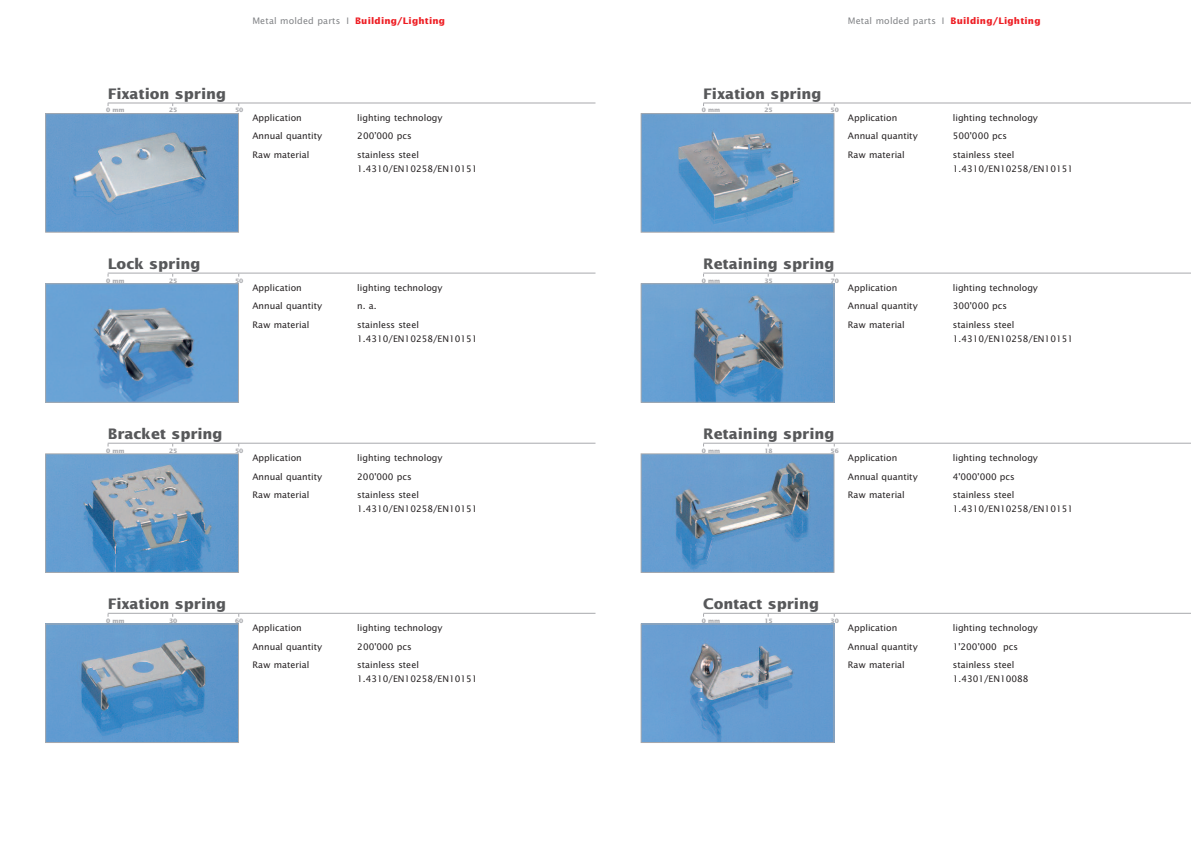
<style>
.page{position:relative;width:1191px;height:842px;background:#fff}
.page>*{position:absolute;margin:0;border:0;box-sizing:border-box;transform-origin:0 0}
.t1{font:700 14.5px "Lucida Sans Std";letter-spacing:-.005em;color:#57585a}
.t2{font:9px/14px "Lucida Sans Std";color:#231f20}
.t3{font:9px "Lucida Sans Std";letter-spacing:.02em;color:#808285}
.t4{font:700 6px "Lucida Sans Std";color:#a8a9ad}
.s1{font-weight:700;color:#ee1d23}
</style>
<div class="page">
<img style="left:47px;top:115px;width:190px;height:115px">
<div style="left:45px;top:113px;width:194px;height:119px;border:1px solid #a8a9ad"></div>
<img style="left:47px;top:285px;width:190px;height:116px">
<div style="left:45px;top:283px;width:194px;height:120px;border:1px solid #a8a9ad"></div>
<img style="left:47px;top:456px;width:190px;height:115px">
<div style="left:45px;top:454px;width:194px;height:119px;border:1px solid #a8a9ad"></div>
<img style="left:47px;top:626px;width:190px;height:115px">
<div style="left:45px;top:624px;width:194px;height:119px;border:1px solid #a8a9ad"></div>
<img style="left:643px;top:115px;width:189px;height:115px">
<div style="left:641px;top:113px;width:193px;height:119px;border:1px solid #a8a9ad"></div>
<img style="left:643px;top:285px;width:189px;height:116px">
<div style="left:641px;top:283px;width:193px;height:120px;border:1px solid #a8a9ad"></div>
<img style="left:643px;top:456px;width:189px;height:115px">
<div style="left:641px;top:454px;width:193px;height:119px;border:1px solid #a8a9ad"></div>
<img style="left:643px;top:626px;width:189px;height:115px">
<div style="left:641px;top:624px;width:193px;height:119px;border:1px solid #a8a9ad"></div>
<hr style="left:108px;top:103px;width:487px;height:1px;background:#a8a9ad">
<hr style="left:108px;top:273px;width:487px;height:1px;background:#a8a9ad">
<hr style="left:108px;top:443px;width:487px;height:1px;background:#a8a9ad">
<hr style="left:108px;top:613px;width:487px;height:1px;background:#a8a9ad">
<hr style="left:703px;top:103px;width:488px;height:1px;background:#a8a9ad">
<hr style="left:703px;top:273px;width:488px;height:1px;background:#a8a9ad">
<hr style="left:703px;top:443px;width:488px;height:1px;background:#a8a9ad">
<hr style="left:703px;top:613px;width:488px;height:1px;background:#a8a9ad">
<p class="t3" style="left:252px;top:17px;width:194px">Metal molded parts I <span class="s1">Building/Lighting</span></p>
<p class="t3" style="left:848px;top:17px;width:194px">Metal molded parts I <span class="s1">Building/Lighting</span></p>
<h1 class="t1" style="left:108px;top:88px;width:120px">Fixation spring</h1>
<p class="t4" style="left:106px;top:107px;width:20px">0 mm</p>
<p class="t4" style="left:169px;top:107px;width:10px">25</p>
<p class="t4" style="left:235px;top:107px;width:10px">50</p>
<p class="t2" style="left:252px;top:111px;width:51px">Application</p>
<p class="t2" style="left:357px;top:111px;width:87px">lighting technology</p>
<p class="t2" style="left:252px;top:130px;width:71px">Annual quantity</p>
<p class="t2" style="left:357px;top:130px;width:56px">200’000 pcs</p>
<p class="t2" style="left:252px;top:148px;width:58px">Raw material</p>
<p class="t2" style="left:357px;top:148px;width:122px">stainless steel<br>1.4310/EN10258/EN10151</p>
<h1 class="t1" style="left:703px;top:88px;width:120px">Fixation spring</h1>
<p class="t4" style="left:701px;top:107px;width:20px">0 mm</p>
<p class="t4" style="left:764px;top:107px;width:10px">25</p>
<p class="t4" style="left:830px;top:107px;width:10px">50</p>
<p class="t2" style="left:848px;top:111px;width:51px">Application</p>
<p class="t2" style="left:952px;top:111px;width:87px">lighting technology</p>
<p class="t2" style="left:848px;top:130px;width:71px">Annual quantity</p>
<p class="t2" style="left:952px;top:130px;width:56px">500'000 pcs</p>
<p class="t2" style="left:848px;top:148px;width:58px">Raw material</p>
<p class="t2" style="left:952px;top:148px;width:122px">stainless steel<br>1.4310/EN10258/EN10151</p>
<h1 class="t1" style="left:108px;top:258px;width:94px">Lock spring</h1>
<h1 class="t1" style="left:703px;top:258px;width:133px">Retaining spring</h1>
<p class="t4" style="left:106px;top:278px;width:20px">0 mm</p>
<p class="t4" style="left:169px;top:278px;width:10px">25</p>
<p class="t4" style="left:235px;top:278px;width:10px">50</p>
<p class="t2" style="left:252px;top:282px;width:51px">Application</p>
<p class="t2" style="left:357px;top:282px;width:87px">lighting technology</p>
<p class="t2" style="left:252px;top:300px;width:71px">Annual quantity</p>
<p class="t2" style="left:357px;top:300px;width:21px">n. a.</p>
<p class="t2" style="left:252px;top:318px;width:58px">Raw material</p>
<p class="t2" style="left:357px;top:318px;width:122px">stainless steel<br>1.4310/EN10258/EN10151</p>
<p class="t4" style="left:701px;top:278px;width:20px">0 mm</p>
<p class="t4" style="left:764px;top:278px;width:10px">35</p>
<p class="t4" style="left:830px;top:278px;width:10px">70</p>
<p class="t2" style="left:848px;top:282px;width:51px">Application</p>
<p class="t2" style="left:952px;top:282px;width:87px">lighting technology</p>
<p class="t2" style="left:848px;top:300px;width:71px">Annual quantity</p>
<p class="t2" style="left:952px;top:300px;width:56px">300'000 pcs</p>
<p class="t2" style="left:848px;top:318px;width:58px">Raw material</p>
<p class="t2" style="left:952px;top:318px;width:122px">stainless steel<br>1.4310/EN10258/EN10151</p>
<h1 class="t1" style="left:108px;top:428px;width:116px">Bracket spring</h1>
<h1 class="t1" style="left:703px;top:428px;width:133px">Retaining spring</h1>
<p class="t4" style="left:106px;top:448px;width:20px">0 mm</p>
<p class="t4" style="left:169px;top:448px;width:10px">25</p>
<p class="t4" style="left:235px;top:448px;width:10px">50</p>
<p class="t2" style="left:252px;top:452px;width:51px">Application</p>
<p class="t2" style="left:357px;top:452px;width:87px">lighting technology</p>
<p class="t2" style="left:252px;top:470px;width:71px">Annual quantity</p>
<p class="t2" style="left:357px;top:470px;width:56px">200'000 pcs</p>
<p class="t2" style="left:252px;top:488px;width:58px">Raw material</p>
<p class="t2" style="left:357px;top:488px;width:122px">stainless steel<br>1.4310/EN10258/EN10151</p>
<p class="t4" style="left:701px;top:448px;width:20px">0 mm</p>
<p class="t4" style="left:764px;top:448px;width:10px">18</p>
<p class="t4" style="left:830px;top:448px;width:10px">56</p>
<p class="t2" style="left:848px;top:452px;width:51px">Application</p>
<p class="t2" style="left:952px;top:452px;width:87px">lighting technology</p>
<p class="t2" style="left:848px;top:470px;width:71px">Annual quantity</p>
<p class="t2" style="left:952px;top:470px;width:64px">4'000'000 pcs</p>
<p class="t2" style="left:848px;top:488px;width:58px">Raw material</p>
<p class="t2" style="left:952px;top:488px;width:122px">stainless steel<br>1.4310/EN10258/EN10151</p>
<h1 class="t1" style="left:108px;top:598px;width:120px">Fixation spring</h1>
<h1 class="t1" style="left:703px;top:598px;width:117px">Contact spring</h1>
<p class="t4" style="left:106px;top:618px;width:20px">0 mm</p>
<p class="t4" style="left:169px;top:618px;width:10px">30</p>
<p class="t4" style="left:235px;top:618px;width:10px">60</p>
<p class="t2" style="left:252px;top:622px;width:51px">Application</p>
<p class="t2" style="left:357px;top:622px;width:87px">lighting technology</p>
<p class="t2" style="left:252px;top:640px;width:71px">Annual quantity</p>
<p class="t2" style="left:357px;top:640px;width:56px">200'000 pcs</p>
<p class="t2" style="left:252px;top:658px;width:58px">Raw material</p>
<p class="t2" style="left:357px;top:658px;width:122px">stainless steel<br>1.4310/EN10258/EN10151</p>
<p class="t4" style="left:701px;top:618px;width:20px">0 mm</p>
<p class="t4" style="left:764px;top:618px;width:10px">15</p>
<p class="t4" style="left:830px;top:618px;width:10px">30</p>
<p class="t2" style="left:848px;top:622px;width:51px">Application</p>
<p class="t2" style="left:952px;top:622px;width:87px">lighting technology</p>
<p class="t2" style="left:848px;top:640px;width:71px">Annual quantity</p>
<p class="t2" style="left:952px;top:640px;width:67px">1'200'000 pcs</p>
<p class="t2" style="left:848px;top:658px;width:58px">Raw material</p>
<p class="t2" style="left:952px;top:658px;width:77px">stainless steel<br>1.4301/EN10088</p>
</div>
